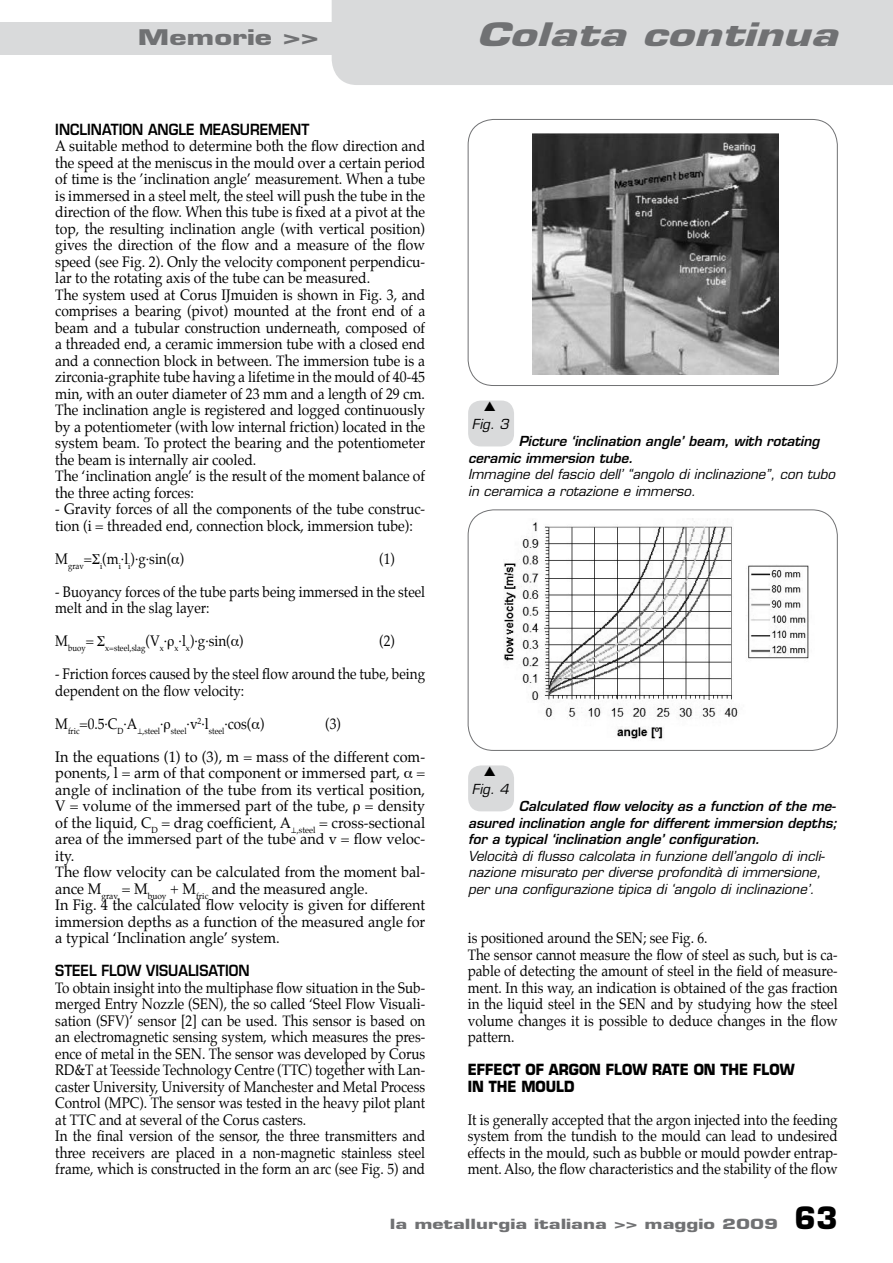
<style>
.page{position:relative;width:893px;height:1263px;background:#fff}
.page>*{position:absolute;margin:0;border:0;box-sizing:border-box;transform-origin:0 0}
.t1{font:italic 700 31.5px "Eurostile";color:#707173;scale:1.43 1}
.t2{font:700 21px "Eurostile";color:#707173;scale:1.43 1}
.t3{font:15px/16.5px "Palatino";color:#000;scale:.9 1}
.t4{font:15px/16.5px "Palatino";color:#000;scale:.93 1}
.t5{font:15px/16.5px "Palatino";color:#000;scale:.96 1}
.t6{font:600 15px "Eurostile";color:#000;scale:.9 1}
.t7{font:700 15px/16.5px "Eurostile";color:#000;scale:.9 1}
.t8{font:700 13.65px "Eurostile";color:#707173;scale:1.43 1}
.t9{font:italic 13.5px/16.5px "Eurostile";color:#000}
.t10{font:italic 600 13.5px/16.5px "Eurostile";color:#000}
.t11{font:8.7px "Palatino";color:#000;scale:.9 1}
.s1{font-size:30px;color:#000}
</style>
<div class="page">
<div style="left:0;top:22px;width:893px;height:33px;background:#d9dadb"></div>
<div style="left:332px;top:0;width:561px;height:85px;background:#d9dadb"></div>
<img style="left:533px;top:133px;width:245px;height:241px">
<div style="left:468px;top:119px;width:370px;height:267px;border:1px solid #707173;border-radius:26px"></div>
<div style="left:468px;top:400px;width:46px;height:46px;background:#d9dadb;border-radius:13px"></div>
<img style="left:480px;top:510px;width:342px;height:240px">
<div style="left:468px;top:509px;width:370px;height:242px;border:1px solid #707173;border-radius:26px"></div>
<div style="left:468px;top:765px;width:46px;height:46px;background:#d9dadb;border-radius:13px"></div>
<h2 class="t2" style="left:138px;top:25px;width:128px">Memorie &gt;&gt;</h2>
<h1 class="t1" style="left:476px;top:15px;width:254px">Colata continua</h1>
<p class="t6" style="left:55px;top:120px;width:284px">INCLINATION ANGLE MEASUREMENT</p>
<p class="t4" style="left:55px;top:138px;width:399px">A suitable method to determine both the flow direction and the speed at the meniscus in the mould over a certain period of time is the ’inclination angle’ measurement. When a tube is immersed in a steel melt, the steel will push the tube in the direction of the flow. When this tube is fixed at a pivot at the top, the resulting inclination angle (with vertical position) gives the direction of the flow and a measure of the flow speed (see Fig. 2). Only the velocity component perpendicu&shy;lar to the rotating axis of the tube can be measured.<br>The system used at Corus IJmuiden is shown in Fig. 3, and comprises a bearing (pivot) mounted at the front end of a beam and a tubular construction underneath, composed of a threaded end, a ceramic immersion tube with a closed end and a connection block in between. The immersion tube is a zirconia-graphite tube having a lifetime in the mould of 40-45 min, with an outer diameter of 23 mm and a length of 29 cm.<br>The inclination angle is registered and logged continuously by a potentiometer (with low internal friction) located in the system beam. To protect the bearing and the potentiometer the beam is internally air cooled.<br>The ‘inclination angle’ is the result of the moment balance of the three acting forces:</p>
<p class="t4" style="left:55px;top:501px;width:399px">- Gravity forces of all the components of the tube construc&shy;tion (i = threaded end, connection block, immersion tube):</p>
<p class="t3" style="left:55px;top:550px;width:145px">M<sub>grav</sub>= <sub>i</sub>(m<sub>i</sub>·l<sub>i</sub>)·g·sin( )</p>
<p class="t3" style="left:379px;top:550px;width:19px">(1)</p>
<p class="t3" style="left:55px;top:583px;width:413px">- Buoyancy forces of the tube parts being immersed in the steel melt and in the slag layer:</p>
<p class="t11" style="left:55px;top:641px;width:211px"><sup>M</sup>buoy<sup>=</sup> x=steel,slag<sup>(V</sup>x<sup>·</sup> x<sup>·l</sup>x<sup>)·g·sin(</sup> <sup>)</sup></p>
<p class="t3" style="left:379px;top:633px;width:19px">(2)</p>
<p class="t3" style="left:55px;top:666px;width:413px">- Friction forces caused by the steel flow around the tube, being dependent on the flow velocity:</p>
<p class="t11" style="left:55px;top:723px;width:234px"><sup>M</sup>fric<sup>=0.5·C</sup>D<sup>·A</sup>⊥,steel<sup>·</sup> steel<sup>·v</sup>2<sup>·l</sup>steel<sup>·cos(</sup> <sup>)</sup></p>
<p class="t3" style="left:325px;top:715px;width:19px">(3)</p>
<p class="t5" style="left:55px;top:748px;width:387px">In the equations (1) to (3), m = mass of the different com&shy;ponents, l = arm of that component or immersed part, = angle of inclination of the tube from its vertical position, V = volume of the immersed part of the tube, = density of the liquid, C<sub>D</sub> = drag coefficient, A⊥<sub>,steel</sub> = cross-sectional area of the immersed part of the tube and v = flow veloc&shy;ity.<br>The flow velocity can be calculated from the moment bal&shy;ance M<sub>grav</sub> = M<sub>buoy</sub> + M<sub>fric</sub> and the measured angle.<br>In Fig. 4 the calculated flow velocity is given for different immersion depths as a function of the measured angle for a typical ‘Inclination angle’ system.</p>
<p class="t6" style="left:55px;top:961px;width:217px">STEEL FLOW VISUALISATION</p>
<p class="t3" style="left:55px;top:979px;width:413px">To obtain insight into the multiphase flow situation in the Sub&shy;merged Entry Nozzle (SEN), the so called ‘Steel Flow Visuali&shy;sation (SFV)’ sensor [2] can be used. This sensor is based on an electromagnetic sensing system, which measures the pres&shy;ence of metal in the SEN. The sensor was developed by Corus RD&amp;T at Teesside Technology Centre (TTC) together with Lan&shy;caster University, University of Manchester and Metal Process Control (MPC). The sensor was tested in the heavy pilot plant at TTC and at several of the Corus casters.<br>In the final version of the sensor, the three transmitters and three receivers are placed in a non-magnetic stainless steel frame, which is constructed in the form an arc (see Fig. 5) and</p>
<p class="t9" style="left:472px;top:416px;width:38px">Fig. 3</p>
<p class="t10" style="left:468px;top:433px;width:353px;text-indent:51px">Picture ‘inclination angle’ beam, with rotating ceramic immersion tube.</p>
<p class="t9" style="left:468px;top:466px;width:369px">Immagine del fascio dell’ “angolo di inclinazione”, con tubo in ceramica a rotazione e immerso.</p>
<p class="t9" style="left:472px;top:781px;width:38px">Fig. 4</p>
<p class="t10" style="left:468px;top:798px;width:371px;text-align:justify;text-indent:51px">Calculated flow velocity as a function of the me&shy;asured inclination angle for different immersion depths; for a typical ‘inclination angle’ configuration.</p>
<p class="t9" style="left:468px;top:848px;width:358px">Velocità di flusso calcolata in funzione dell’angolo di incli&shy;nazione misurato per diverse profondità di immersione, per una configurazione tipica di ‘angolo di inclinazione’.</p>
<p class="t3" style="left:468px;top:930px;width:413px">is positioned around the SEN; see Fig. 6.<br>The sensor cannot measure the flow of steel as such, but is ca&shy;pable of detecting the amount of steel in the field of measure&shy;ment. In this way, an indication is obtained of the gas fraction in the liquid steel in the SEN and by studying how the steel volume changes it is possible to deduce changes in the flow pattern.</p>
<p class="t7" style="left:468px;top:1061px;width:365px">EFFECT OF ARGON FLOW RATE ON THE FLOW<br>IN THE MOULD</p>
<p class="t3" style="left:468px;top:1111px;width:413px;text-align:justify">It is generally accepted that the argon injected into the feeding system from the tundish to the mould can lead to undesired effects in the mould, such as bubble or mould powder entrap&shy;ment. Also, the flow characteristics and the stability of the flow</p>
<p class="t8" style="left:390px;top:1215px;width:315px">la metallurgia italiana &gt;&gt; maggio 2009 <span class="s1">63</span></p>
</div>
